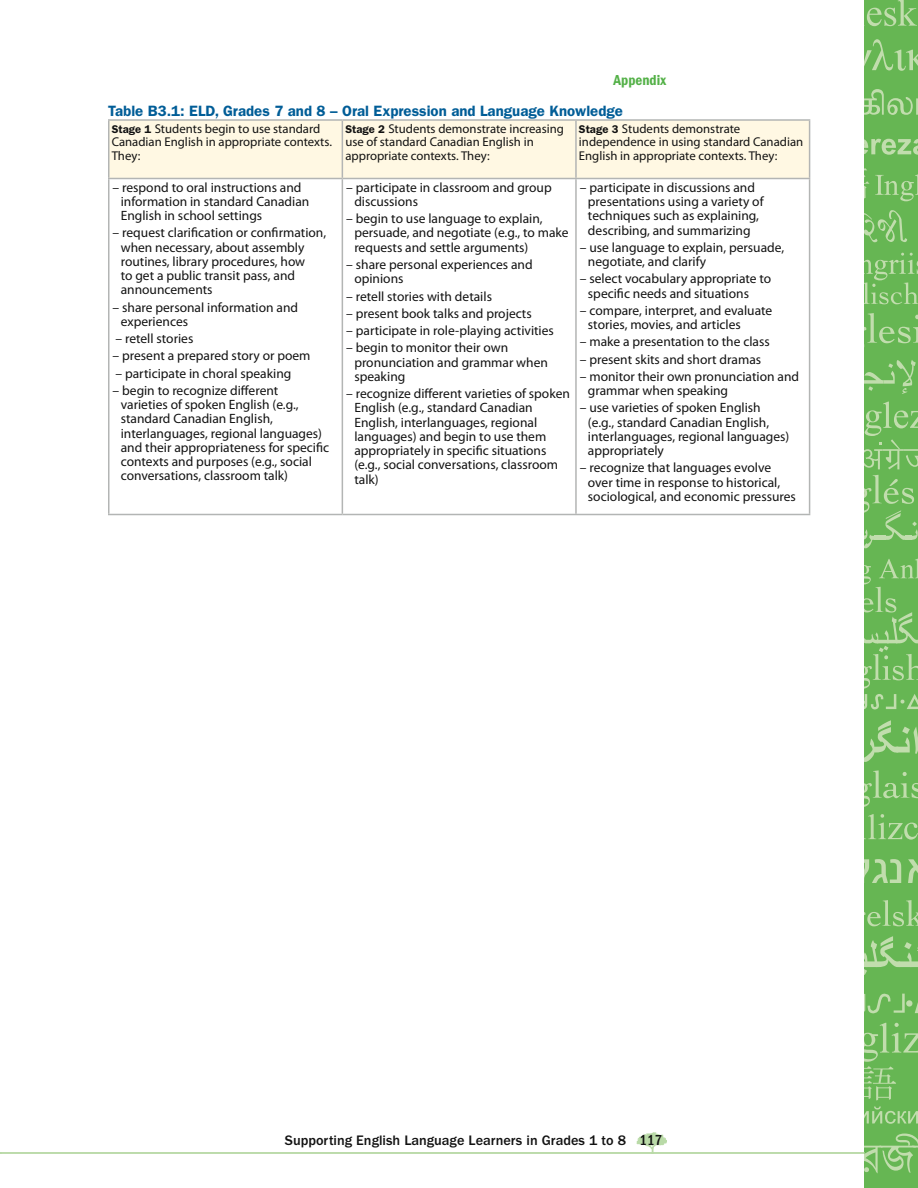
<style>
.page{position:relative;width:918px;height:1188px;background:#fff}
.page>*{position:absolute;margin:0;border:0;box-sizing:border-box;transform-origin:0 0}
.t1{font:600 15px "Franklin Gothic";color:#005d97}
.t2{font:600 condensed 15px "Franklin Gothic";color:#54b148}
.t3{font:500 condensed 15px "Franklin Gothic";color:#121212}
.t4{font:500 14.25px "Franklin Gothic";color:#121212}
.t5{font:13.5px/14.2px "Myriad Pro";color:#121212}
.t6{font:12.75px/13.5px "Myriad Pro";color:#121212}
.s1{font-family:"Franklin Gothic";font-weight:600;font-size:11.25px}
</style>
<div class="page">
<img style="left:637px;top:1132px;width:30px;height:20px">
<div style="left:864px;top:0;width:54px;height:1188px;background:#66b653"></div>
<div style="left:906px;top:1000px;width:6px;height:7px;background:#c1ddad;border-radius:50%"></div>
<svg style="left:915px;top:1002px;width:3px;height:11px"></svg>
<svg style="left:864px;top:993px;width:41px;height:21px"></svg>
<svg style="left:864px;top:770px;width:54px;height:37px"></svg>
<svg style="left:864px;top:313px;width:54px;height:34px"></svg>
<svg style="left:864px;top:859px;width:37px;height:24px"></svg>
<svg style="left:908px;top:859px;width:10px;height:24px"></svg>
<svg style="left:864px;top:814px;width:54px;height:26px"></svg>
<svg style="left:864px;top:210px;width:43px;height:32px"></svg>
<svg style="left:864px;top:475px;width:54px;height:73px"></svg>
<svg style="left:864px;top:0;width:53px;height:26px"></svg>
<svg style="left:864px;top:253px;width:54px;height:51px"></svg>
<svg style="left:864px;top:1134px;width:54px;height:40px"></svg>
<svg style="left:864px;top:558px;width:54px;height:151px"></svg>
<svg style="left:864px;top:139px;width:54px;height:16px"></svg>
<svg style="left:864px;top:89px;width:54px;height:26px"></svg>
<svg style="left:864px;top:402px;width:54px;height:67px"></svg>
<svg style="left:864px;top:720px;width:54px;height:42px"></svg>
<svg style="left:864px;top:360px;width:52px;height:34px"></svg>
<svg style="left:864px;top:900px;width:54px;height:75px"></svg>
<svg style="left:864px;top:168px;width:54px;height:33px"></svg>
<svg style="left:864px;top:1023px;width:54px;height:78px"></svg>
<svg style="left:864px;top:1107px;width:54px;height:17px"></svg>
<svg style="left:864px;top:39px;width:54px;height:32px"></svg>
<hr style="left:0;top:1152px;width:865px;height:2px;background:#b9daa7">
<div style="left:110px;top:121px;width:699px;height:57px;background:#fff8e3"></div>
<hr style="left:108px;top:119px;width:234px;height:2px;background:#b3b5b4">
<hr style="left:108px;top:121px;width:2px;height:57px;background:#b3b5b4">
<hr style="left:342px;top:119px;width:234px;height:2px;background:#b3b5b4">
<hr style="left:342px;top:121px;width:1px;height:57px;background:#b3b5b4">
<hr style="left:576px;top:119px;width:234px;height:2px;background:#b3b5b4">
<hr style="left:575px;top:121px;width:2px;height:57px;background:#b3b5b4">
<hr style="left:809px;top:121px;width:1px;height:57px;background:#b3b5b4">
<hr style="left:342px;top:179px;width:1px;height:335px;background:#b3b5b4">
<hr style="left:575px;top:179px;width:2px;height:335px;background:#b3b5b4">
<hr style="left:108px;top:179px;width:2px;height:335px;background:#b3b5b4">
<hr style="left:809px;top:179px;width:1px;height:335px;background:#b3b5b4">
<hr style="left:108px;top:514px;width:234px;height:1px;background:#b3b5b4">
<hr style="left:342px;top:514px;width:234px;height:1px;background:#b3b5b4">
<hr style="left:576px;top:514px;width:234px;height:1px;background:#b3b5b4">
<hr style="left:108px;top:178px;width:234px;height:1px;background:#b3b5b4">
<hr style="left:342px;top:178px;width:234px;height:1px;background:#b3b5b4">
<hr style="left:576px;top:178px;width:234px;height:1px;background:#b3b5b4">
<p class="t2" style="left:614px;top:71px;width:54px">Appendix</p>
<p class="t1" style="left:108px;top:102px;width:516px">Table B3.1: ELD, Grades 7 and 8 – Oral Expression and Language Knowledge</p>
<p class="t6" style="left:112px;top:121px;width:222px"><span class="s1">Stage 1</span> Students begin to use standard<br>Canadian English in appropriate contexts.<br>They:</p>
<p class="t6" style="left:345px;top:121px;width:220px"><span class="s1">Stage 2</span> Students demonstrate increasing use of standard Canadian English in appropriate contexts. They:</p>
<p class="t6" style="left:579px;top:121px;width:226px"><span class="s1">Stage 3</span> Students demonstrate independence in using standard Canadian<br>English in appropriate contexts. They:</p>
<p class="t5" style="left:121px;top:180px;width:190px;text-indent:-8px">– respond to oral instructions and information in standard Canadian<br>English in school settings</p>
<p class="t5" style="left:121px;top:226px;width:207px;text-indent:-8px">– request clarification or confirmation, when necessary, about assembly routines, library procedures, how<br>to get a public transit pass, and announcements</p>
<p class="t5" style="left:121px;top:300px;width:179px;text-indent:-8px">– share personal information and experiences</p>
<p class="t5" style="left:116px;top:331px;width:79px">– retell stories</p>
<p class="t5" style="left:113px;top:349px;width:199px">– present a prepared story or poem</p>
<p class="t5" style="left:116px;top:366px;width:177px">– participate in choral speaking</p>
<p class="t5" style="left:121px;top:383px;width:210px;text-indent:-8px">– begin to recognize different<br>varieties of spoken English (e.g., standard Canadian English, interlanguages, regional languages) and their appropriateness for specific contexts and purposes (e.g., social conversations, classroom talk)</p>
<p class="t5" style="left:354px;top:180px;width:199px;text-indent:-8px">– participate in classroom and group discussions</p>
<p class="t5" style="left:354px;top:211px;width:216px;text-indent:-8px">– begin to use language to explain, persuade, and negotiate (e.g., to make requests and settle arguments)</p>
<p class="t5" style="left:354px;top:257px;width:180px;text-indent:-8px">– share personal experiences and opinions</p>
<p class="t5" style="left:346px;top:289px;width:147px">– retell stories with details</p>
<p class="t5" style="left:346px;top:306px;width:187px">– present book talks and projects</p>
<p class="t5" style="left:346px;top:323px;width:209px">– participate in role-playing activities</p>
<p class="t5" style="left:354px;top:340px;width:195px;text-indent:-8px">– begin to monitor their own pronunciation and grammar when speaking</p>
<p class="t5" style="left:354px;top:386px;width:217px;text-indent:-8px">– recognize different varieties of spoken English (e.g., standard Canadian English, interlanguages, regional languages) and begin to use them appropriately in specific situations (e.g., social conversations, classroom talk)</p>
<p class="t5" style="left:588px;top:180px;width:177px;text-indent:-8px">– participate in discussions and presentations using a variety of techniques such as explaining, describing, and summarizing</p>
<p class="t5" style="left:588px;top:240px;width:198px;text-indent:-8px">– use language to explain, persuade, negotiate, and clarify</p>
<p class="t5" style="left:588px;top:271px;width:185px;text-indent:-8px">– select vocabulary appropriate to specific needs and situations</p>
<p class="t5" style="left:588px;top:303px;width:186px;text-indent:-8px">– compare, interpret, and evaluate stories, movies, and articles</p>
<p class="t5" style="left:580px;top:334px;width:191px">– make a presentation to the class</p>
<p class="t5" style="left:580px;top:352px;width:183px">– present skits and short dramas</p>
<p class="t5" style="left:588px;top:369px;width:213px;text-indent:-8px">– monitor their own pronunciation and grammar when speaking</p>
<p class="t5" style="left:588px;top:401px;width:203px;text-indent:-8px">– use varieties of spoken English (e.g., standard Canadian English, interlanguages, regional languages) appropriately</p>
<p class="t5" style="left:588px;top:461px;width:209px;text-indent:-8px">– recognize that languages evolve over time in response to historical, sociological, and economic pressures</p>
<p class="t4" style="left:285px;top:1132px;width:343px">Supporting English Language Learners in Grades 1 to 8</p>
<p class="t3" style="left:640px;top:1132px;width:24px">117</p>
</div>
